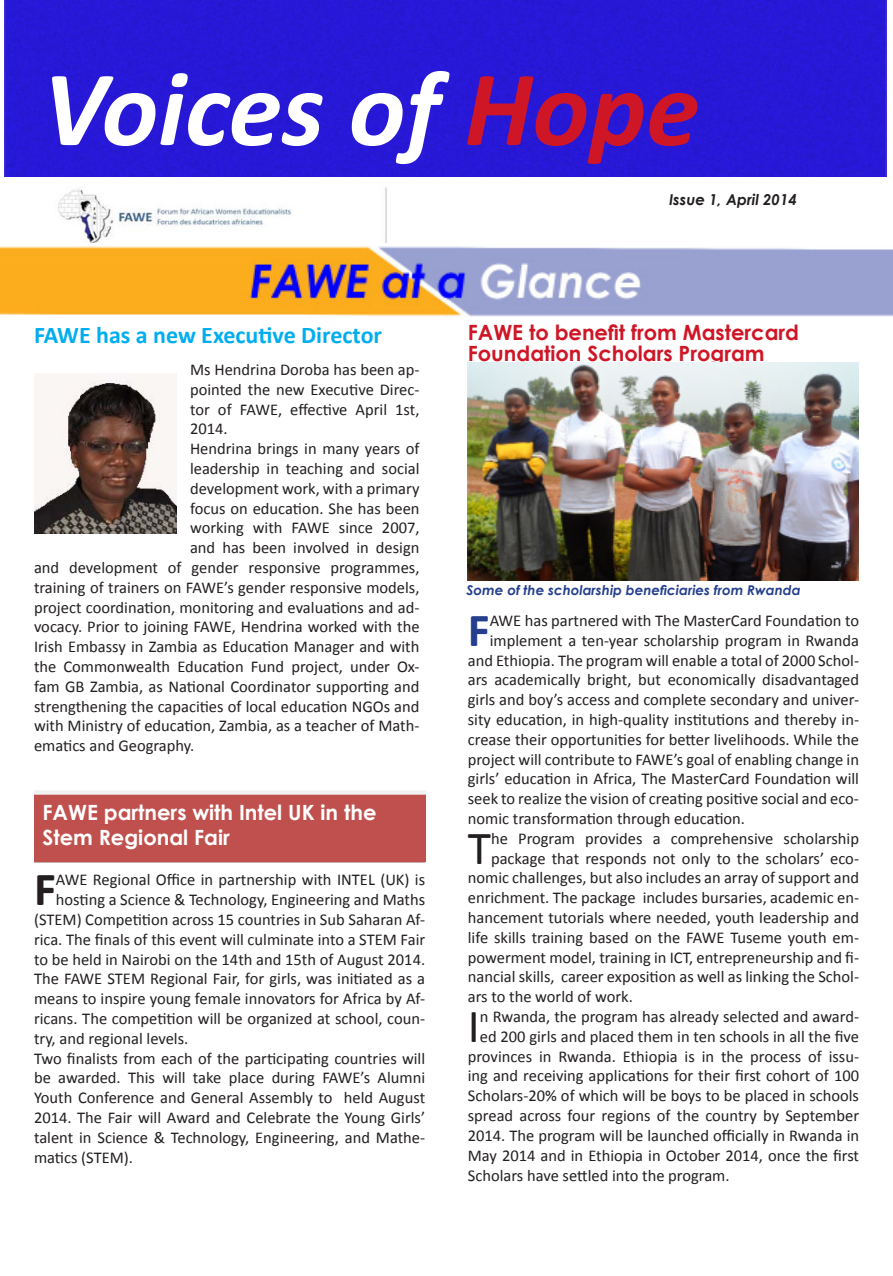
<style>
.page{position:relative;width:893px;height:1276px;background:#fff}
.page>*{position:absolute;margin:0;border:0;box-sizing:border-box;transform-origin:0 0}
.t1{font:italic 700 108px "Calibri";color:#fff}
.t2{font:47.7px "Calibri";color:#231f20}
.t3{font:700 47.7px "Calibri";color:#253f8e}
.t4{font:700 47.7px "Calibri";color:#231f20}
.t5{font:700 24px "Calibri";color:#00aeef}
.t6{font:700 21px/21px "Century Gothic";color:#cf1626}
.t7{font:700 21px/25.2px "Century Gothic";color:#fff}
.t8{font:16.5px "Calibri";color:#231f20}
.t9{font:italic 700 15px "Century Gothic";color:#231f20}
.t10{font:italic 700 13.5px "Century Gothic";color:#253f8e}
.s1{color:#cf1626}
</style>
<div class="page">
<div style="left:34px;top:790px;width:391px;height:72px;background:#c0504d"></div>
<div style="left:4px;top:0;width:882px;height:176px;background:#2718d7"></div>
<img style="left:0;top:246px;width:893px;height:71px">
<img style="left:468px;top:362px;width:391px;height:218px">
<img style="left:58px;top:187px;width:329px;height:56px">
<img style="left:34px;top:374px;width:142px;height:160px">
<h1 class="t1" style="left:43px;top:33px;width:658px">Voices of <span class="s1">Hope</span></h1>
<p class="t9" style="left:669px;top:188px;width:129px">Issue 1, April 2014</p>
<h3 class="t5" style="left:34px;top:318px;width:350px">FAWE has a new Executive Director</h3>
<p class="t8" style="left:190px;top:358px;width:231px">Ms Hendrina Doroba has been ap-</p>
<p class="t8" style="left:190px;top:378px;width:231px">pointed the new Executive Direc-</p>
<p class="t8" style="left:190px;top:398px;width:231px">tor of FAWE, effective April 1st,</p>
<p class="t8" style="left:190px;top:417px;width:39px">2014.</p>
<p class="t8" style="left:190px;top:437px;width:231px">Hendrina brings in many years of</p>
<p class="t8" style="left:190px;top:457px;width:231px">leadership in teaching and social</p>
<p class="t8" style="left:190px;top:477px;width:231px">development work, with a primary</p>
<p class="t8" style="left:190px;top:497px;width:231px">focus on education. She has been</p>
<p class="t8" style="left:190px;top:516px;width:231px">working with FAWE since 2007,</p>
<p class="t8" style="left:190px;top:536px;width:231px">and has been involved in design</p>
<p class="t8" style="left:34px;top:556px;width:387px">and development of gender responsive programmes,</p>
<p class="t8" style="left:34px;top:576px;width:387px">training of trainers on FAWE’s gender responsive models,</p>
<p class="t8" style="left:34px;top:596px;width:387px">project coordination, monitoring and evaluations and ad-</p>
<p class="t8" style="left:34px;top:615px;width:387px">vocacy. Prior to joining FAWE, Hendrina worked with the</p>
<p class="t8" style="left:34px;top:635px;width:387px">Irish Embassy in Zambia as Education Manager and with</p>
<p class="t8" style="left:34px;top:655px;width:387px">the Commonwealth Education Fund project, under Ox-</p>
<p class="t8" style="left:34px;top:675px;width:387px">fam GB Zambia, as National Coordinator supporting and</p>
<p class="t8" style="left:34px;top:695px;width:387px">strengthening the capacities of local education NGOs and</p>
<p class="t8" style="left:34px;top:714px;width:387px">with Ministry of education, Zambia, as a teacher of Math-</p>
<p class="t8" style="left:34px;top:734px;width:162px">ematics and Geography.</p>
<p class="t7" style="left:43px;top:798px;width:335px">FAWE partners with Intel UK in the<br>Stem Regional Fair</p>
<h2 class="t4" style="left:34px;top:855px;width:23px">F</h2>
<p class="t8" style="left:56px;top:868px;width:371px">AWE Regional Office in partnership with INTEL (UK) is</p>
<p class="t8" style="left:56px;top:888px;width:371px">hosting a Science &amp; Technology, Engineering and Maths</p>
<p class="t8" style="left:34px;top:908px;width:393px">(STEM) Competition across 15 countries in Sub Saharan Af-</p>
<p class="t8" style="left:34px;top:928px;width:393px">rica. The finals of this event will culminate into a STEM Fair</p>
<p class="t8" style="left:34px;top:947px;width:393px">to be held in Nairobi on the 14th and 15th of August 2014.</p>
<p class="t8" style="left:34px;top:967px;width:393px">The FAWE STEM Regional Fair, for girls, was initiated as a</p>
<p class="t8" style="left:34px;top:987px;width:393px">means to inspire young female innovators for Africa by Af-</p>
<p class="t8" style="left:34px;top:1007px;width:393px">ricans. The competition will be organized at school, coun-</p>
<p class="t8" style="left:34px;top:1027px;width:156px">try, and regional levels.</p>
<p class="t8" style="left:34px;top:1046px;width:393px">Two finalists from each of the participating countries will</p>
<p class="t8" style="left:34px;top:1066px;width:393px">be awarded. This will take place during FAWE’s Alumni</p>
<p class="t8" style="left:34px;top:1086px;width:393px">Youth Conference and General Assembly to held August</p>
<p class="t8" style="left:34px;top:1106px;width:393px">2014. The Fair will Award and Celebrate the Young Girls’</p>
<p class="t8" style="left:34px;top:1126px;width:393px">talent in Science &amp; Technology, Engineering, and Mathe-</p>
<p class="t8" style="left:34px;top:1145px;width:101px">matics (STEM).</p>
<p class="t6" style="left:468px;top:321px;width:333px">FAWE to benefit from Mastercard<br>Foundation Scholars Program</p>
<p class="t10" style="left:467px;top:580px;width:335px">Some of the scholarship beneficiaries from Rwanda</p>
<h2 class="t3" style="left:468px;top:596px;width:23px">F</h2>
<p class="t8" style="left:490px;top:609px;width:371px">AWE has partnered with The MasterCard Foundation to</p>
<p class="t8" style="left:490px;top:629px;width:371px">implement a ten-year scholarship program in Rwanda</p>
<p class="t8" style="left:468px;top:648px;width:393px">and Ethiopia. The program will enable a total of 2000 Schol-</p>
<p class="t8" style="left:468px;top:668px;width:393px">ars academically bright, but economically disadvantaged</p>
<p class="t8" style="left:468px;top:688px;width:393px">girls and boy’s access and complete secondary and univer-</p>
<p class="t8" style="left:468px;top:708px;width:393px">sity education, in high-quality institutions and thereby in-</p>
<p class="t8" style="left:468px;top:728px;width:393px">crease their opportunities for better livelihoods. While the</p>
<p class="t8" style="left:468px;top:747px;width:393px">project will contribute to FAWE’s goal of enabling change in</p>
<p class="t8" style="left:468px;top:767px;width:393px">girls’ education in Africa, The MasterCard Foundation will</p>
<p class="t8" style="left:468px;top:787px;width:393px">seek to realize the vision of creating positive social and eco-</p>
<p class="t8" style="left:468px;top:807px;width:279px">nomic transformation through education.</p>
<h2 class="t2" style="left:468px;top:814px;width:25px">T</h2>
<p class="t8" style="left:491px;top:827px;width:369px">he Program provides a comprehensive scholarship</p>
<p class="t8" style="left:491px;top:846px;width:369px">package that responds not only to the scholars’ eco-</p>
<p class="t8" style="left:468px;top:866px;width:393px">nomic challenges, but also includes an array of support and</p>
<p class="t8" style="left:468px;top:886px;width:393px">enrichment. The package includes bursaries, academic en-</p>
<p class="t8" style="left:468px;top:906px;width:393px">hancement tutorials where needed, youth leadership and</p>
<p class="t8" style="left:468px;top:926px;width:393px">life skills training based on the FAWE Tuseme youth em-</p>
<p class="t8" style="left:468px;top:945px;width:393px">powerment model, training in ICT, entrepreneurship and fi-</p>
<p class="t8" style="left:468px;top:965px;width:393px">nancial skills, career exposition as well as linking the Schol-</p>
<p class="t8" style="left:468px;top:985px;width:166px">ars to the world of work.</p>
<h2 class="t2" style="left:468px;top:993px;width:14px">I</h2>
<p class="t8" style="left:480px;top:1005px;width:381px">n Rwanda, the program has already selected and award-</p>
<p class="t8" style="left:480px;top:1025px;width:381px">ed 200 girls and placed them in ten schools in all the five</p>
<p class="t8" style="left:468px;top:1044px;width:393px">provinces in Rwanda. Ethiopia is in the process of issu-</p>
<p class="t8" style="left:468px;top:1064px;width:393px">ing and receiving applications for their first cohort of 100</p>
<p class="t8" style="left:468px;top:1084px;width:393px">Scholars-20% of which will be boys to be placed in schools</p>
<p class="t8" style="left:468px;top:1104px;width:393px">spread across four regions of the country by September</p>
<p class="t8" style="left:468px;top:1124px;width:393px">2014. The program will be launched officially in Rwanda in</p>
<p class="t8" style="left:468px;top:1143px;width:393px">May 2014 and in Ethiopia in October 2014, once the first</p>
<p class="t8" style="left:468px;top:1163px;width:263px">Scholars have settled into the program.</p>
</div>
